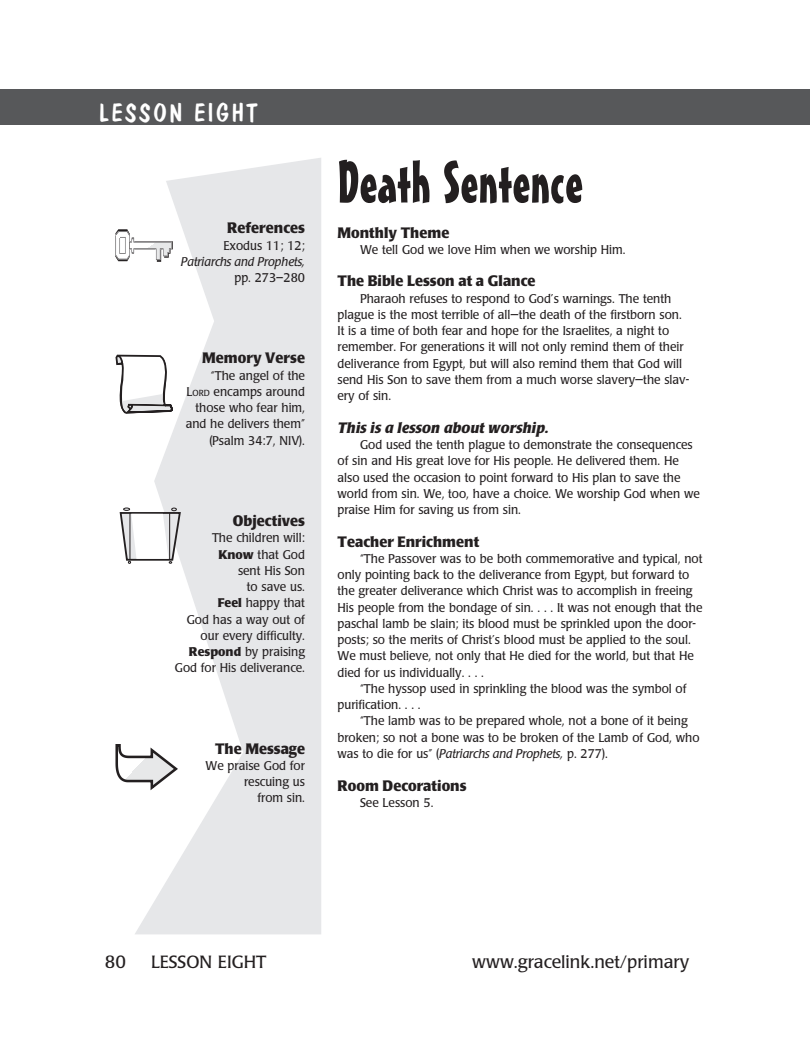
<style>
.page{position:relative;width:810px;height:1047px;background:#fff}
.page>*{position:absolute;margin:0;border:0;box-sizing:border-box;transform-origin:0 0}
.Lesson_title{font:57.5px "Mister Earl BT";color:#231f20}
.t1{font:25px "Dom Casual D";letter-spacing:.1em;color:#fff}
.t2{font:17.5px "Poppl Laudatio";color:#231f20}
.subhead{font:700 15px "Poppl Laudatio";color:#231f20;scale:.95 1}
.subhead-right{font:700 15px "Poppl Laudatio";color:#231f20;scale:.95 1}
.subhead-2{font:italic 700 15px "Poppl Laudatio";color:#231f20}
.body{font:12.5px/16.2px "Poppl Laudatio";color:#231f20;scale:.95 1}
.body-right{font:12.5px "Poppl Laudatio";color:#231f20;scale:.95 1}
.body-right-2{font:italic 12.5px "Poppl Laudatio";color:#231f20}
.s1{font-size:8.75px}
.s2{font-weight:700}
.s3{font-style:italic}
</style>
<div class="page">
<svg style="left:134px;top:158px;width:187px;height:776px;fill:#e6e7e9"></svg>
<svg style="left:120px;top:507px;width:61px;height:56px"></svg>
<hr style="left:130px;top:512px;width:1px;height:47px;background:#231f20">
<hr style="left:169px;top:513px;width:1px;height:46px;background:#231f20">
<div style="left:0;top:89px;width:765px;height:36px;background:#57585a"></div>
<svg style="left:115px;top:229px;width:58px;height:33px"></svg>
<svg style="left:115px;top:354px;width:58px;height:59px"></svg>
<svg style="left:115px;top:743px;width:63px;height:47px"></svg>
<div style="left:765px;top:89px;width:45px;height:36px;background:#57585a"></div>
<p class="t1" style="left:99px;top:98px;width:160px">LESSON EIGHT</p>
<p class="subhead-right" style="left:227px;top:219px;width:83px">References</p>
<p class="body-right" style="left:223px;top:238px;width:87px">Exodus 11; 12;</p>
<p class="body-right-2" style="left:181px;top:254px;width:126px">Patriarchs and Prophets,</p>
<p class="body-right" style="left:234px;top:271px;width:76px">pp. 273–280</p>
<p class="subhead-right" style="left:202px;top:349px;width:110px">Memory Verse</p>
<p class="body-right" style="left:211px;top:368px;width:101px">“The angel of the</p>
<p class="body-right" style="left:187px;top:384px;width:126px">L<span class="s1">ord</span> encamps around</p>
<p class="body-right" style="left:196px;top:401px;width:117px">those who fear him,</p>
<p class="body-right" style="left:186px;top:417px;width:127px">and he delivers them”</p>
<p class="body-right" style="left:209px;top:433px;width:102px">(Psalm 34:7, NIV).</p>
<p class="subhead-right" style="left:233px;top:512px;width:77px">Objectives</p>
<p class="body-right" style="left:212px;top:531px;width:99px">The children will:</p>
<p class="body-right" style="left:218px;top:547px;width:93px"><span class="s2">Know</span> that God</p>
<p class="body-right" style="left:238px;top:563px;width:72px">sent His Son</p>
<p class="body-right" style="left:247px;top:579px;width:63px">to save us.</p>
<p class="body-right" style="left:218px;top:596px;width:93px"><span class="s2">Feel</span> happy that</p>
<p class="body-right" style="left:187px;top:612px;width:126px">God has a way out of</p>
<p class="body-right" style="left:201px;top:628px;width:111px">our every difficulty.</p>
<p class="body-right" style="left:189px;top:644px;width:124px"><span class="s2">Respond</span> by praising</p>
<p class="body-right" style="left:175px;top:661px;width:139px">God for His deliverance.</p>
<p class="subhead-right" style="left:215px;top:739px;width:96px">The Message</p>
<p class="body-right" style="left:206px;top:758px;width:106px">We praise God for</p>
<p class="body-right" style="left:244px;top:774px;width:66px">rescuing us</p>
<p class="body-right" style="left:257px;top:791px;width:52px">from sin.</p>
<p class="Lesson_title" style="left:338px;top:147px;width:247px">Death Sentence</p>
<p class="subhead" style="left:338px;top:224px;width:119px">Monthly Theme</p>
<p class="body" style="left:360px;top:241px;width:281px">We tell God we love Him when we worship Him.</p>
<p class="subhead" style="left:338px;top:273px;width:210px">The Bible Lesson at a Glance</p>
<p class="body" style="left:338px;top:290px;width:372px;text-indent:22px">Pharaoh refuses to respond to God’s warnings. The tenth plague is the most terrible of all—the death of the firstborn son.<br>It is a time of both fear and hope for the Israelites, a night to remember. For generations it will not only remind them of their deliverance from Egypt, but will also remind them that God will send His Son to save them from a much worse slavery—the slav&shy;ery of sin.</p>
<p class="subhead-2" style="left:338px;top:419px;width:213px">This is a lesson about worship.</p>
<p class="body" style="left:338px;top:436px;width:383px;text-indent:22px">God used the tenth plague to demonstrate the consequences of sin and His great love for His people. He delivered them. He also used the occasion to point forward to His plan to save the world from sin. We, too, have a choice. We worship God when we praise Him for saving us from sin.</p>
<p class="subhead" style="left:338px;top:533px;width:151px">Teacher Enrichment</p>
<p class="body" style="left:338px;top:550px;width:386px;text-indent:22px">“The Passover was to be both commemorative and typical, not only pointing back to the deliverance from Egypt, but forward to the greater deliverance which Christ was to accomplish in freeing His people from the bondage of sin. . . . It was not enough that the paschal lamb be slain; its blood must be sprinkled upon the door&shy;posts; so the merits of Christ’s blood must be applied to the soul.<br>We must believe, not only that He died for the world, but that He died for us individually. . . .</p>
<p class="body" style="left:338px;top:680px;width:369px;text-indent:22px">“The hyssop used in sprinkling the blood was the symbol of purification. . . .</p>
<p class="body" style="left:338px;top:713px;width:383px;text-indent:22px">“The lamb was to be prepared whole, not a bone of it being broken; so not a bone was to be broken of the Lamb of God, who was to die for us” (<span class="s3">Patriarchs and Prophets,</span> p. 277).</p>
<p class="subhead" style="left:338px;top:776px;width:137px">Room Decorations</p>
<p class="body" style="left:360px;top:794px;width:79px">See Lesson 5.</p>
<p class="t2" style="left:105px;top:952px;width:23px">80</p>
<p class="t2" style="left:151px;top:952px;width:117px">LESSON EIGHT</p>
<p class="t2" style="left:472px;top:952px;width:218px">www.gracelink.net/primary</p>
</div>
